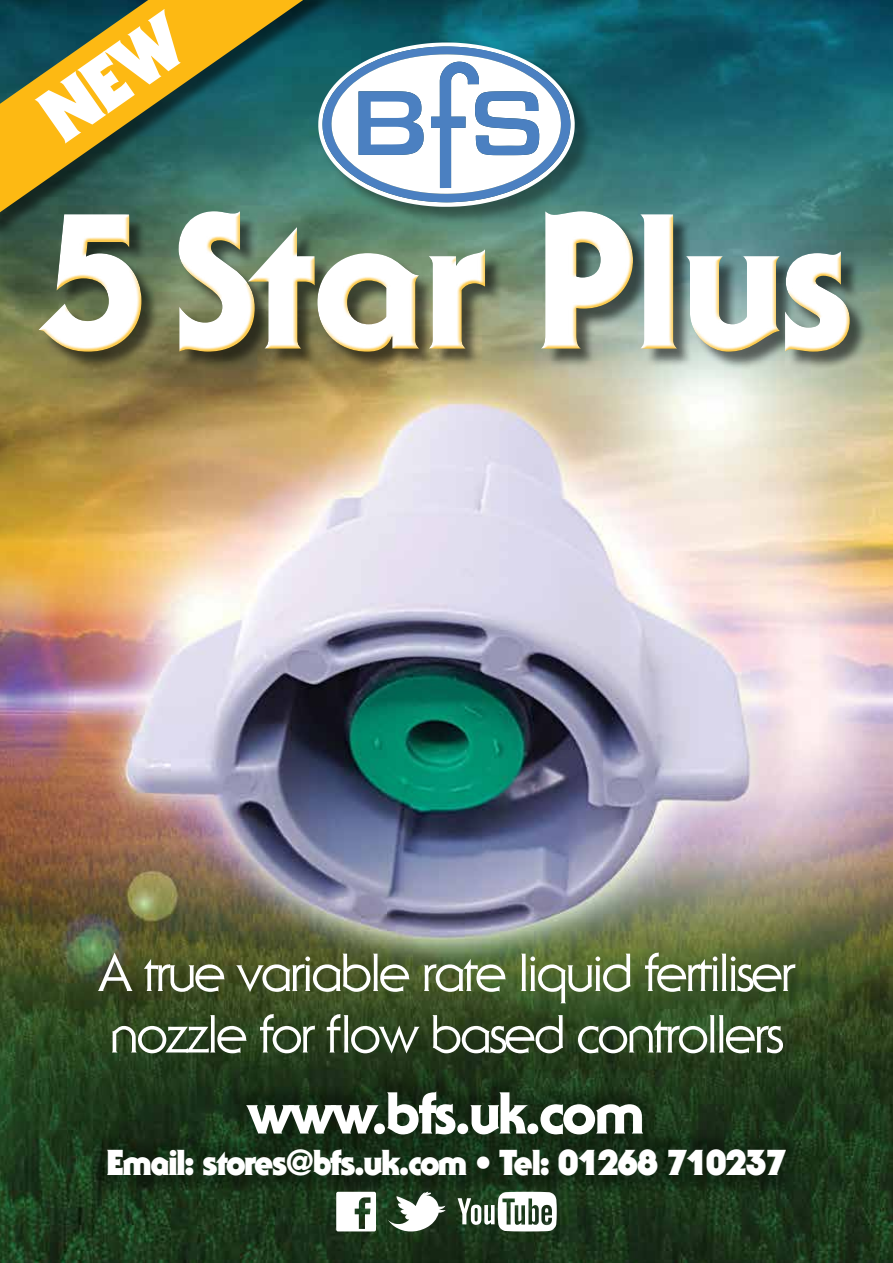
<style>
.page{position:relative;width:893px;height:1263px;background:#fff}
.page>*{position:absolute;margin:0;border:0;box-sizing:border-box;transform-origin:0 0}
.t1{font:800 188.7px "Serif Gothic";letter-spacing:-.025em;color:#fff}
.t2{font:800 57.9px "Serif Gothic";letter-spacing:-.05em;color:#fff}
.t3{font:52.5px/61.5px "Serif Gothic Std";letter-spacing:-.05em;color:#fff}
.t4{font:900 35.4px "Serif Gothic Std";letter-spacing:-.05em;color:#fff}
</style>
<div class="page">
<img style="left:0;top:0;width:893px;height:1263px">
<div style="left:42px;top:214px;width:826px;height:156px;background:#000;opacity:.55"></div>
<div style="left:35px;top:209px;width:819px;height:147px;background:#fdb913;opacity:.75"></div>
<div style="left:0;top:0;width:338px;height:238px;background:#000;opacity:.55"></div>
<svg style="left:0;top:0;width:303px;height:212px;background:#56734c"></svg>
<div style="left:87px;top:1071px;width:719px;height:125px;background:#000;opacity:.3"></div>
<svg style="left:336px;top:1192px;width:40px;height:39px"></svg>
<svg style="left:388px;top:1192px;width:58px;height:39px"></svg>
<svg style="left:458px;top:1192px;width:99px;height:39px"></svg>
<div style="left:321px;top:45px;width:272px;height:180px;background:#000;opacity:.35"></div>
<svg style="left:318px;top:43px;width:257px;height:164px"></svg>
<svg style="left:35px;top:9px;width:160px;height:135px;background:#b19426"></svg>
<h1 class="t1" style="left:39px;top:164px;width:817px">5 Star Plus</h1>
<p class="t3" style="left:98px;top:941px;width:699px">A true variable rate liquid fertiliser nozzle for flow based controllers</p>
<p class="t2" style="left:248px;top:1077px;width:399px">www.bfs.uk.com</p>
<p class="t4" style="left:107px;top:1140px;width:681px">Email: stores@bfs.uk.com • Tel: 01268 710237</p>
</div>
